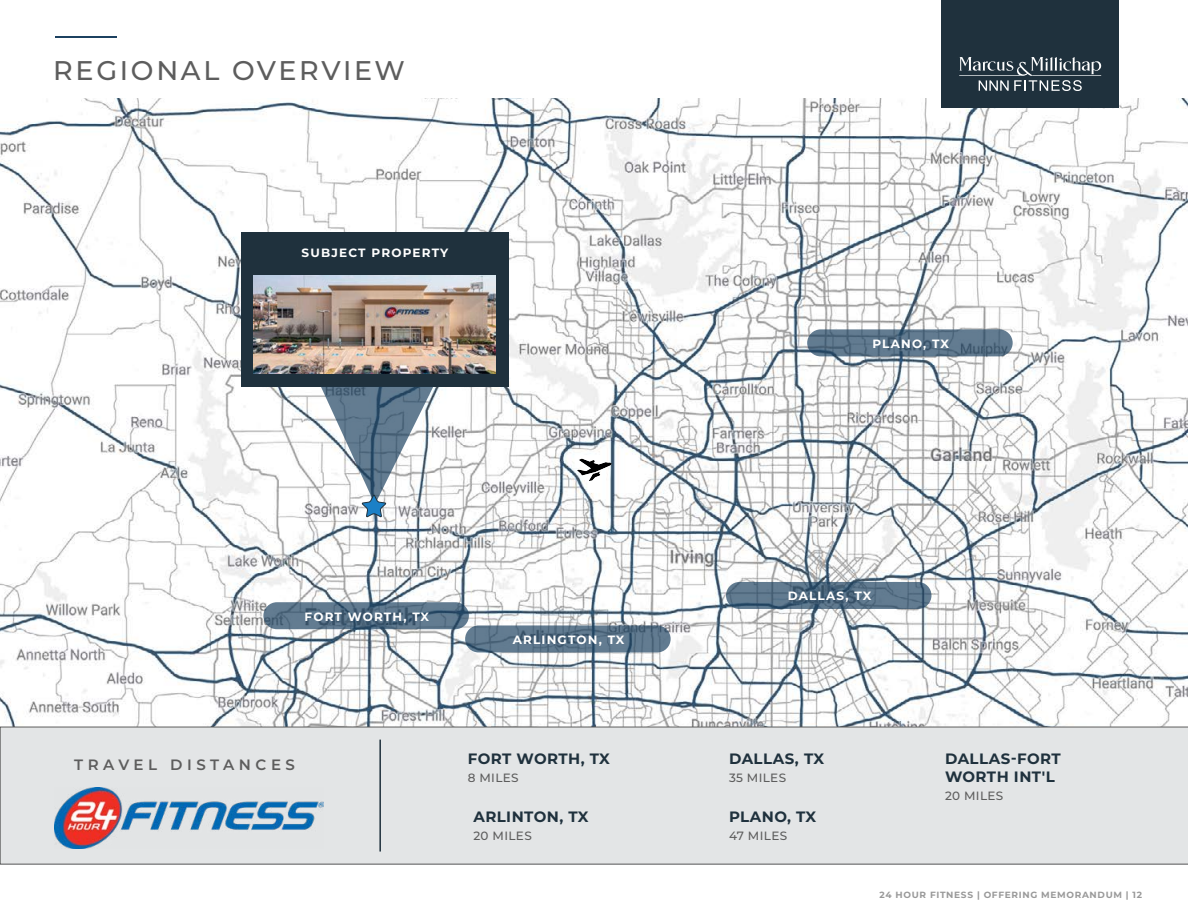
<style>
.page{position:relative;width:1188px;height:918px;background:#fff}
.page>*{position:absolute;margin:0;border:0;box-sizing:border-box;transform-origin:0 0}
.t1{font:500 27px "Montserrat";letter-spacing:.1em;color:#5d5d5d}
.t2{font:700 15px/18px "Montserrat";letter-spacing:.03em;color:#1f313d}
.t3{font:600 15px "Montserrat";letter-spacing:.3em;color:#5d5d5d}
.t4{font:700 12px "Montserrat";letter-spacing:.1em;color:#fff}
.t5{font:500 12px "Montserrat";letter-spacing:.03em;color:#5d5d5d}
.t6{font:700 9px "Montserrat";letter-spacing:.075em;color:#999}
</style>
<div class="page">
<img style="left:0;top:98px;width:1188px;height:629px">
<div style="left:0;top:727px;width:1188px;height:137px;background:#e3e5e6"></div>
<svg style="left:263px;top:602px;width:206px;height:27px;background:#546e84"></svg>
<svg style="left:465px;top:625px;width:206px;height:27px;background:#5a7388"></svg>
<svg style="left:726px;top:582px;width:206px;height:27px;background:#546e84"></svg>
<svg style="left:807px;top:329px;width:206px;height:27px;background:#5a7388"></svg>
<div style="left:550px;top:436px;width:87px;height:48px;background:#fff;opacity:.5"></div>
<div style="left:926px;top:0;width:206px;height:110px;background:#fff;opacity:.5"></div>
<svg style="left:959px;top:57px;width:143px;height:34px;background:#4c5b64"></svg>
<hr style="left:55px;top:36px;width:61px;height:2px;background:#1c4160">
<div style="left:241px;top:232px;width:268px;height:155px;background:#1f313d"></div>
<img style="left:254px;top:275px;width:242px;height:99px">
<svg style="left:321px;top:387px;width:112px;height:131px"></svg>
<hr style="left:379px;top:740px;width:2px;height:112px;background:#1f313d">
<img style="left:54px;top:788px;width:270px;height:61px">
<h1 class="t1" style="left:53px;top:52px;width:353px">REGIONAL OVERVIEW</h1>
<p class="t4" style="left:302px;top:244px;width:148px">SUBJECT PROPERTY</p>
<p class="t4" style="left:305px;top:608px;width:126px">FORT WORTH, TX</p>
<p class="t4" style="left:513px;top:631px;width:113px">ARLINGTON, TX</p>
<p class="t3" style="left:74px;top:754px;width:222px">TRAVEL DISTANCES</p>
<p class="t2" style="left:468px;top:749px;width:144px">FORT WORTH, TX</p>
<p class="t5" style="left:468px;top:770px;width:52px">8 MILES</p>
<p class="t2" style="left:473px;top:806px;width:117px">ARLINTON, TX</p>
<p class="t5" style="left:473px;top:827px;width:60px">20 MILES</p>
<p class="t4" style="left:872px;top:335px;width:78px">PLANO, TX</p>
<p class="t4" style="left:788px;top:587px;width:85px">DALLAS, TX</p>
<p class="t2" style="left:729px;top:749px;width:97px">DALLAS, TX</p>
<p class="t5" style="left:729px;top:770px;width:59px">35 MILES</p>
<p class="t2" style="left:729px;top:806px;width:89px">PLANO, TX</p>
<p class="t5" style="left:729px;top:827px;width:60px">47 MILES</p>
<p class="t2" style="left:945px;top:749px;width:117px">DALLAS-FORT<br>WORTH INT'L</p>
<p class="t5" style="left:945px;top:788px;width:60px">20 MILES</p>
<p class="t6" style="left:880px;top:889px;width:264px">24 HOUR FITNESS | OFFERING MEMORANDUM | 12</p>
</div>
